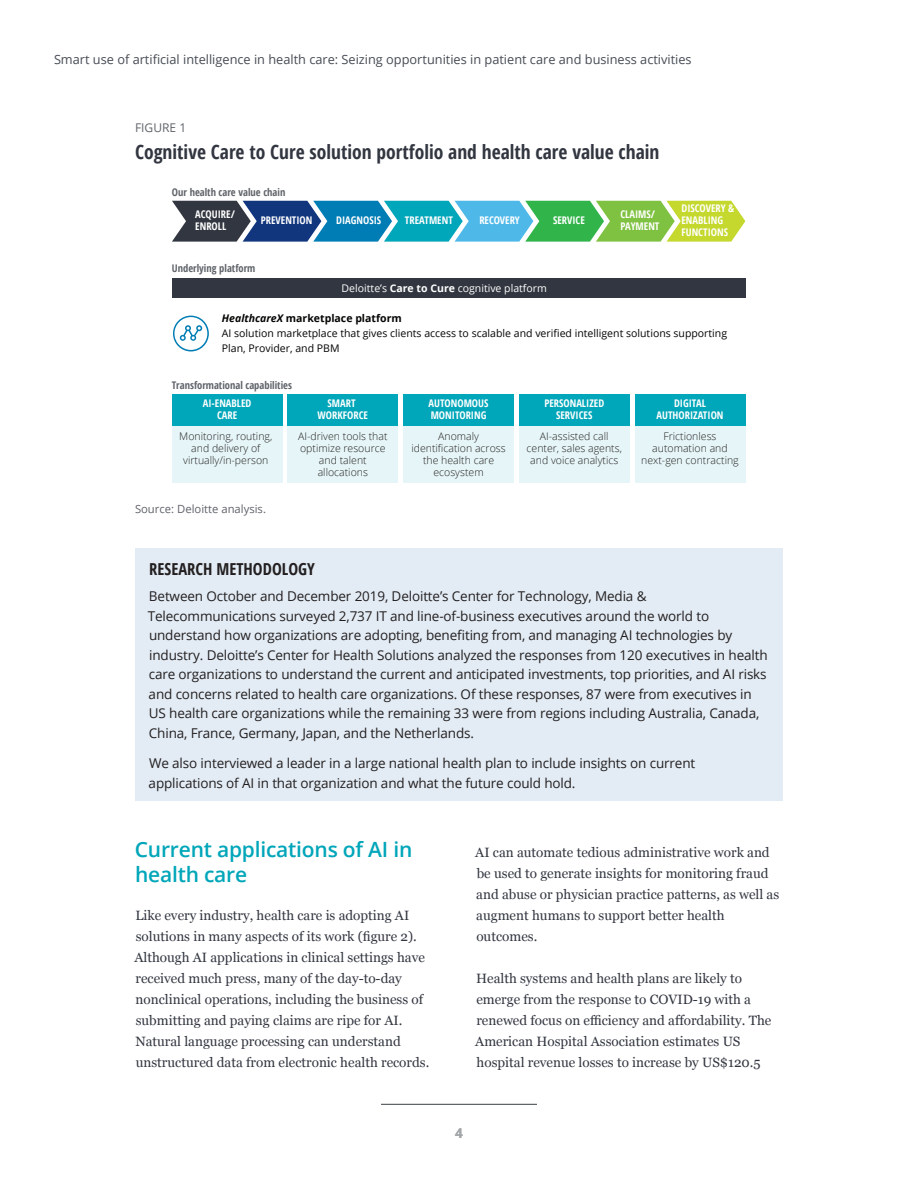
<style>
.page{position:relative;width:918px;height:1188px;background:#fff}
.page>*{position:absolute;margin:0;border:0;box-sizing:border-box;transform-origin:0 0}
.heading2{font:600 21px/25.2px "Open Sans";letter-spacing:-.01em;color:#00a6b9}
.t1{font:700 19.5px "Open Sans Condensed";color:#323640}
.sidebar-h1{font:700 16.5px "Open Sans Condensed";color:#231f20}
.sidebar-body{font:13.5px/19.5px "Open Sans";letter-spacing:-.01em;color:#231f20}
.body-copy{font:13.5px/21px "Georgia";color:#323640}
.page-number{font:700 13.5px "Open Sans";color:#a3a7a9}
.t2{font:12.75px "Open Sans";color:#464b54}
.t3{font:12px "Open Sans";color:#5f6369}
.t4{font:11.25px "Open Sans";color:#5f6369}
.t5{font:300 10.5px/12px "Open Sans";color:#231f20;text-align:center}
.t6{font:700 10.5px/12px "Open Sans Condensed";color:#fff}
.t7{font:10.5px/15px "Open Sans";color:#040503}
.t8{font:700 10.5px/22.5px "Open Sans Condensed";color:#5f6369}
.t9{font:10.5px "Open Sans";color:#fff}
.s1{color:#fff}
.s2{font-weight:700}
.s3{font-weight:700;font-style:italic}
</style>
<div class="page">
<hr style="left:381px;top:1104px;width:156px;height:1px;background:#5f6369">
<div style="left:135px;top:549px;width:648px;height:252px;background:#e3ecf5"></div>
<svg style="left:172px;top:201px;width:573px;height:41px;background:#549e87"></svg>
<div style="left:172px;top:278px;width:573px;height:20px;background:#323640"></div>
<div style="left:172px;top:426px;width:110px;height:57px;background:#e6f6f8"></div>
<div style="left:287px;top:426px;width:110px;height:57px;background:#e6f6f8"></div>
<div style="left:403px;top:426px;width:111px;height:57px;background:#e6f6f8"></div>
<div style="left:519px;top:426px;width:110px;height:57px;background:#e6f6f8"></div>
<div style="left:635px;top:426px;width:110px;height:57px;background:#e6f6f8"></div>
<div style="left:172px;top:394px;width:110px;height:32px;background:#00a6b9"></div>
<div style="left:288px;top:394px;width:110px;height:32px;background:#00a6b9"></div>
<div style="left:403px;top:394px;width:111px;height:32px;background:#00a6b9"></div>
<div style="left:519px;top:394px;width:110px;height:32px;background:#00a6b9"></div>
<div style="left:635px;top:394px;width:110px;height:32px;background:#00a6b9"></div>
<svg style="left:173px;top:316px;width:36px;height:35px"></svg>
<p class="t2" style="left:54px;top:50px;width:639px">Smart use of artificial intelligence in health care: Seizing opportunities in patient care and business activities</p>
<p class="t3" style="left:135px;top:119px;width:53px">FIGURE 1</p>
<p class="t1" style="left:135px;top:138px;width:526px">Cognitive Care to Cure solution portfolio and health care value chain</p>
<p class="t8" style="left:195px;top:180px;width:92px;text-indent:-23px">Our health care value chain<br><span class="s1">ACQUIRE/</span></p>
<p class="t6" style="left:195px;top:220px;width:33px">ENROLL</p>
<p class="t6" style="left:261px;top:214px;width:53px">PREVENTION</p>
<p class="t6" style="left:336px;top:214px;width:47px">DIAGNOSIS</p>
<p class="t6" style="left:405px;top:214px;width:49px">TREATMENT</p>
<p class="t6" style="left:479px;top:214px;width:42px">RECOVERY</p>
<p class="t6" style="left:553px;top:214px;width:33px">SERVICE</p>
<p class="t8" style="left:172px;top:257px;width:85px">Underlying platform</p>
<p class="t6" style="left:620px;top:208px;width:41px">CLAIMS/<br>PAYMENT</p>
<p class="t6" style="left:682px;top:202px;width:54px">DISCOVERY &amp;<br>ENABLING<br>FUNCTIONS</p>
<p class="t9" style="left:342px;top:281px;width:207px">Deloitte’s <span class="s2">Care to Cure</span> cognitive platform</p>
<p class="t7" style="left:222px;top:310px;width:507px"><span class="s3">HealthcareX</span> <span class="s2">marketplace platform<br></span>AI solution marketplace that gives clients access to scalable and verified intelligent solutions supporting<br>Plan, Provider, and PBM</p>
<p class="t8" style="left:203px;top:376px;width:91px;line-height:17.9px;text-indent:-31px">Transformational capabilities<br><span class="s1">AI-ENABLED</span></p>
<p class="t6" style="left:217px;top:409px;width:22px">CARE</p>
<p class="t6" style="left:318px;top:397px;width:52px;text-align:center">SMART<br>WORKFORCE</p>
<p class="t6" style="left:429px;top:397px;width:61px">AUTONOMOUS<br>MONITORING</p>
<p class="t6" style="left:544px;top:397px;width:61px;text-align:center">PERSONALIZED<br>SERVICES</p>
<p class="t6" style="left:656px;top:397px;width:69px;text-align:center">DIGITAL<br>AUTHORIZATION</p>
<p class="t5" style="left:179px;top:430px;width:95px">Monitoring, routing, and delivery of virtually/in-person</p>
<p class="t5" style="left:298px;top:430px;width:91px">AI-driven tools that optimize resource and talent allocations</p>
<p class="t5" style="left:411px;top:430px;width:96px">Anomaly identification across the health care ecosystem</p>
<p class="t5" style="left:527px;top:430px;width:97px">AI-assisted call center, sales agents, and voice analytics</p>
<p class="t5" style="left:641px;top:430px;width:99px">Frictionless automation and next-gen contracting</p>
<p class="t4" style="left:135px;top:501px;width:133px">Source: Deloitte analysis.</p>
<p class="sidebar-h1" style="left:149px;top:557px;width:167px">RESEARCH METHODOLOGY</p>
<p class="sidebar-body" style="left:148px;top:586px;width:621px">Between October and December 2019, Deloitte’s Center for Technology, Media &amp; Telecommunications surveyed 2,737 IT and line-of-business executives around the world to understand how organizations are adopting, benefiting from, and managing AI technologies by industry. Deloitte’s Center for Health Solutions analyzed the responses from 120 executives in health care organizations to understand the current and anticipated investments, top priorities, and AI risks and concerns related to health care organizations. Of these responses, 87 were from executives in US health care organizations while the remaining 33 were from regions including Australia, Canada, China, France, Germany, Japan, and the Netherlands.</p>
<p class="sidebar-body" style="left:149px;top:753px;width:548px">We also interviewed a leader in a large national health plan to include insights on current applications of AI in that organization and what the future could hold.</p>
<p class="heading2" style="left:135px;top:836px;width:279px">Current applications of AI in health care</p>
<p class="body-copy" style="left:134px;top:904px;width:296px">Like every industry, health care is adopting AI solutions in many aspects of its work (figure 2).<br>Although AI applications in clinical settings have received much press, many of the day-to-day nonclinical operations, including the business of submitting and paying claims are ripe for AI.<br>Natural language processing can understand unstructured data from electronic health records.</p>
<p class="body-copy" style="left:475px;top:841px;width:305px">AI can automate tedious administrative work and be used to generate insights for monitoring fraud and abuse or physician practice patterns, as well as augment humans to support better health outcomes.</p>
<p class="body-copy" style="left:475px;top:967px;width:298px">Health systems and health plans are likely to emerge from the response to COVID-19 with a renewed focus on efficiency and affordability. The American Hospital Association estimates US hospital revenue losses to increase by US$120.5</p>
<p class="page-number" style="left:455px;top:1123px;width:9px">4</p>
</div>
